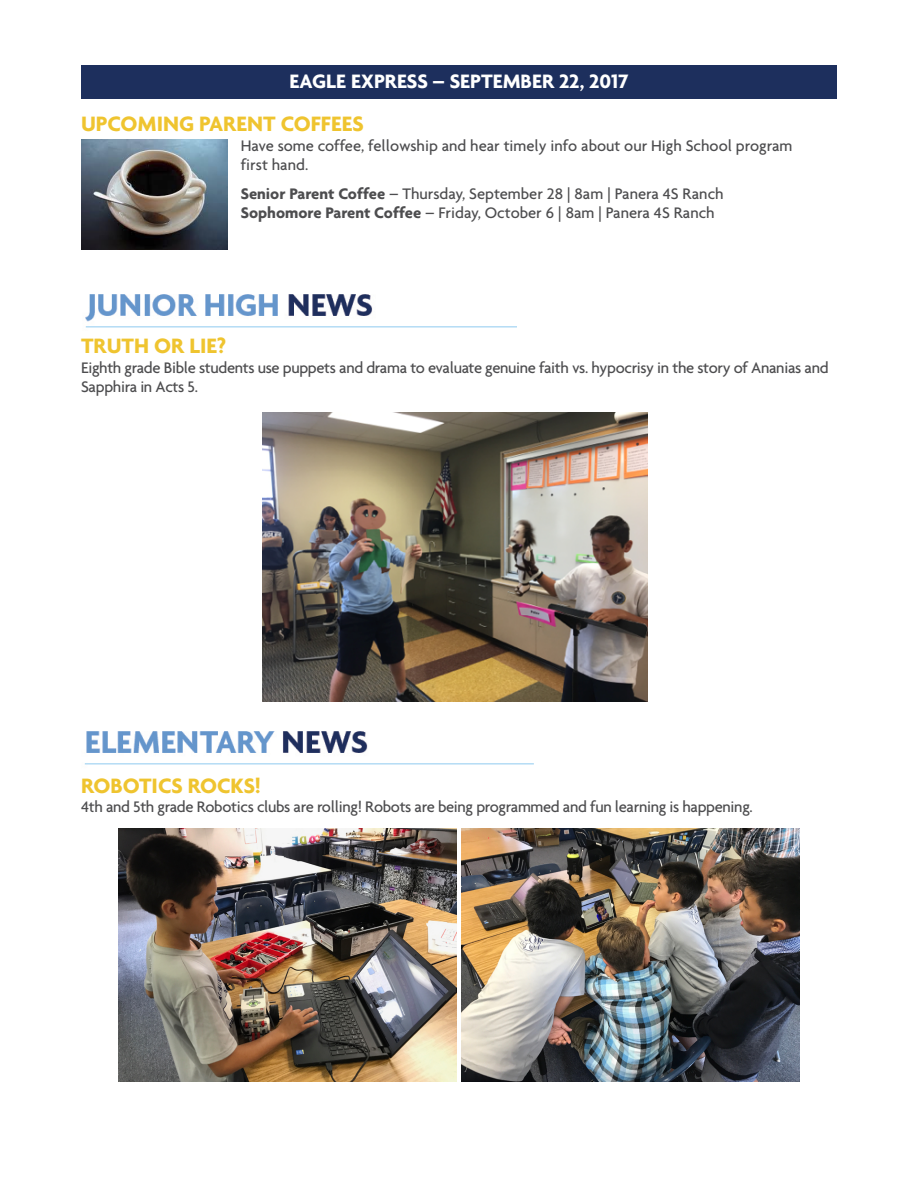
<style>
.page{position:relative;width:918px;height:1188px;background:#fff}
.page>*{position:absolute;margin:0;border:0;box-sizing:border-box;transform-origin:0 0}
.t1{font:700 22.5px "Agenda";color:#efc42f}
.t2{font:700 21px "Agenda";color:#fff}
.t3{font:500 16.5px/19.5px "Agenda";letter-spacing:-.02em;color:#4d4d4f}
.t4{font:500 16.5px/19.5px "Agenda";color:#4d4d4f}
.s1{font-weight:700}
</style>
<div class="page">
<div style="left:81px;top:65px;width:756px;height:33px;background:#1d2f5d"></div>
<img style="left:85px;top:294px;width:432px;height:34px">
<img style="left:81px;top:140px;width:146px;height:109px">
<img style="left:263px;top:413px;width:384px;height:288px">
<img style="left:84px;top:731px;width:450px;height:34px">
<img style="left:119px;top:828px;width:338px;height:254px">
<img style="left:461px;top:828px;width:338px;height:254px">
<p class="t2" style="left:289px;top:68px;width:341px">EAGLE EXPRESS – SEPTEMBER 22, 2017</p>
<h1 class="t1" style="left:81px;top:110px;width:284px">UPCOMING PARENT COFFEES</h1>
<p class="t4" style="left:241px;top:135px;width:553px">Have some coffee, fellowship and hear timely info about our High School program first hand.</p>
<p class="t4" style="left:241px;top:183px;width:484px"><span class="s1">Senior Parent Coffee</span> – Thursday, September 28 | 8am | Panera 4S Ranch<br><span class="s1">Sophomore Parent Coffee</span> – Friday, October 6 | 8am | Panera 4S Ranch</p>
<h1 class="t1" style="left:81px;top:332px;width:147px">TRUTH OR LIE?</h1>
<p class="t3" style="left:81px;top:357px;width:749px">Eighth grade Bible students use puppets and drama to evaluate genuine faith vs. hypocrisy in the story of Ananias and<br>Sapphira in Acts 5.</p>
<h1 class="t1" style="left:81px;top:772px;width:181px">ROBOTICS ROCKS!</h1>
<p class="t3" style="left:81px;top:797px;width:673px">4th and 5th grade Robotics clubs are rolling! Robots are being programmed and fun learning is happening.</p>
</div>
